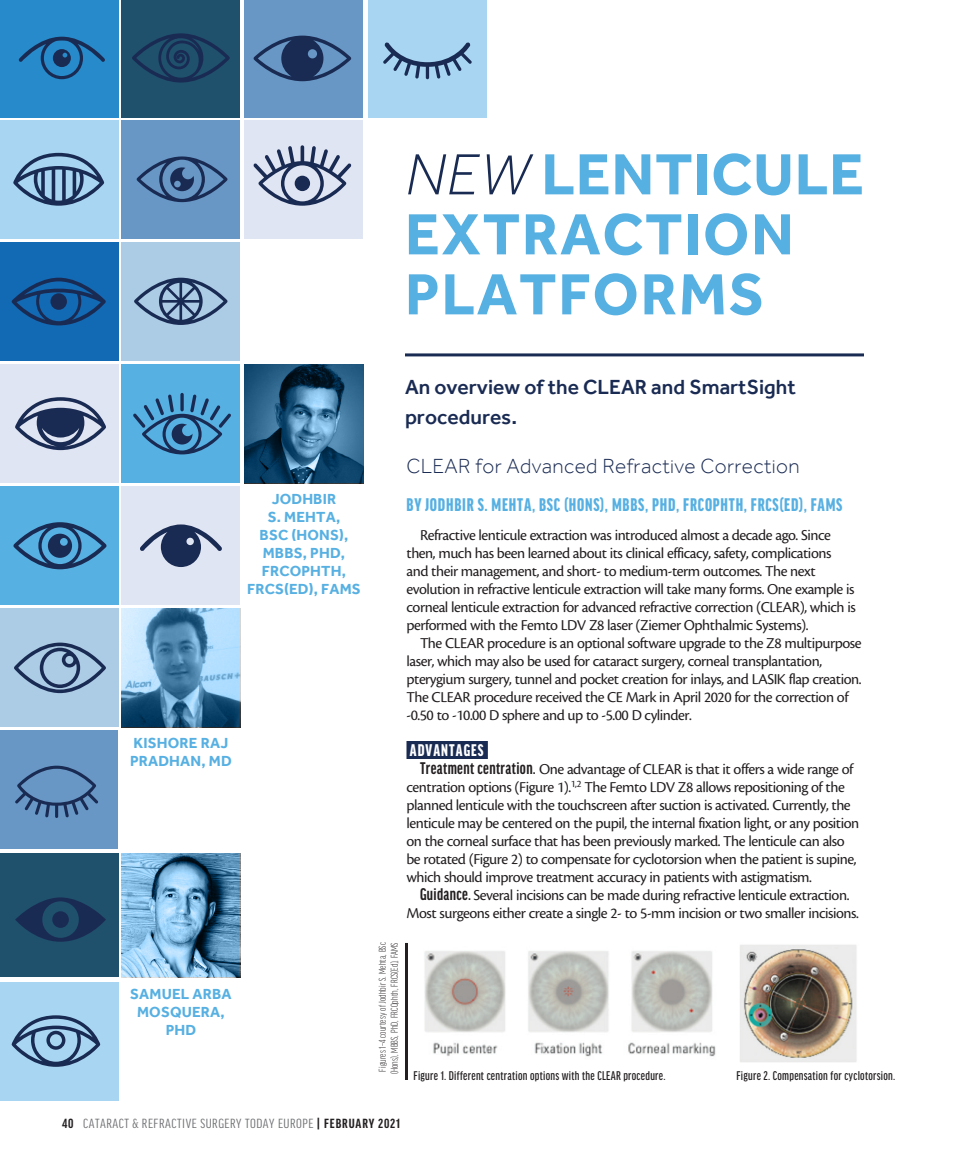
<style>
.page{position:relative;width:972px;height:1161px;background:#fff}
.page>*{position:absolute;margin:0;border:0;box-sizing:border-box;transform-origin:0 0}
.headline{font:700 60px/60px "Effra";letter-spacing:.03em;color:#57b0e2}
.headline-2{font:500 21px/30px "Effra";color:#1a2b53}
.deck{font:300 21px "Effra";letter-spacing:.015em;color:#1a2b53}
.author{font:900 extra-condensed 19.5px "Good Headline Pro";letter-spacing:.04em;color:#57b0e2}
.subhead{font:900 extra-condensed 18px "Good Headline Pro";letter-spacing:.06em;color:#fff}
.body{font:15.75px/18px "Cronos Pro";letter-spacing:-.03em;color:#231f20}
.subhead_2{font:15.75px/18px "Cronos Pro";letter-spacing:-.03em;color:#231f20}
.headline-3{font:700 15px/18px "Effra";letter-spacing:.01em;color:#57b0e2;text-align:center}
.t1{font:extra-condensed 14.1px "Good Headline Pro";letter-spacing:.035em;color:#6c6d70;scale:1.11 1}
.t2{font:500 extra-condensed 13.5px "Good Headline Pro";letter-spacing:.02em;color:#231f20}
.footnote{font:300 extra-condensed 10.5px/12px "Good Headline Pro";letter-spacing:.01em;color:#231f20}
.s1{font-weight:300;font-style:italic;color:#1a2b53}
.s2{font-family:"Good Headline Pro";font-weight:700;font-stretch:extra-condensed;font-size:18px}
.s3{font-weight:700;color:#231f20}
</style>
<div class="page">
<div style="left:406px;top:741px;width:82px;height:18px;background:#1a2b53"></div>
<div style="left:0;top:730px;width:117px;height:119px;background:#6897c5"></div>
<div style="left:0;top:608px;width:118px;height:119px;background:#accbe5"></div>
<div style="left:0;top:486px;width:118px;height:119px;background:#57b0e2"></div>
<div style="left:0;top:364px;width:118px;height:119px;background:#e0e5f3"></div>
<div style="left:0;top:242px;width:118px;height:119px;background:#1269b4"></div>
<div style="left:0;top:120px;width:118px;height:119px;background:#a8d6f2"></div>
<div style="left:245px;top:0;width:118px;height:117px;background:#6897c5"></div>
<svg style="left:15px;top:766px;width:83px;height:52px"></svg>
<svg style="left:14px;top:643px;width:92px;height:50px"></svg>
<svg style="left:12px;top:278px;width:94px;height:47px"></svg>
<div style="left:50px;top:293px;width:17px;height:17px;background:#1a2b53;border-radius:50%"></div>
<svg style="left:13px;top:153px;width:91px;height:53px"></svg>
<svg style="left:15px;top:397px;width:91px;height:53px"></svg>
<div style="left:0;top:0;width:118px;height:117px;background:#278bcb"></div>
<div style="left:121px;top:0;width:119px;height:117px;background:#1f506c"></div>
<img style="left:121px;top:854px;width:119px;height:123px">
<svg style="left:13px;top:522px;width:94px;height:47px"></svg>
<svg style="left:19px;top:37px;width:86px;height:42px"></svg>
<svg style="left:132px;top:33px;width:98px;height:50px"></svg>
<div style="left:368px;top:0;width:119px;height:117px;background:#a8d6f2"></div>
<svg style="left:383px;top:42px;width:89px;height:37px"></svg>
<svg style="left:253px;top:36px;width:98px;height:45px"></svg>
<hr style="left:405px;top:353px;width:459px;height:3px;background:#1a2b53">
<div style="left:0;top:982px;width:118px;height:119px;background:#a8d6f2"></div>
<div style="left:0;top:854px;width:118px;height:123px;background:#1f506c"></div>
<svg style="left:15px;top:897px;width:91px;height:45px"></svg>
<div style="left:52px;top:911px;width:17px;height:17px;background:#1a2b53;border-radius:50%"></div>
<svg style="left:12px;top:1015px;width:88px;height:52px"></svg>
<svg style="left:121px;top:120px;width:242px;height:607px"></svg>
<img style="left:424px;top:951px;width:292px;height:106px">
<hr style="left:405px;top:943px;width:3px;height:137px;background:#231f20">
<img style="left:740px;top:945px;width:117px;height:117px">
<p class="headline" style="left:405px;top:144px;width:461px"><span class="s1">NEW</span> LENTICULE<br>EXTRACTION<br>PLATFORMS</p>
<p class="headline-3" style="left:247px;top:490px;width:115px">JODHBIR<br>S. MEHTA,<br>BSC (HONS),<br>MBBS, PHD,<br>FRCOPHTH,<br>FRCS(ED), FAMS</p>
<p class="headline-3" style="left:130px;top:734px;width:103px;text-align:left">KISHORE RAJ<br>PRADHAN, MD</p>
<p class="headline-3" style="left:130px;top:985px;width:103px">SAMUEL ARBA<br>MOSQUERA,<br>PHD</p>
<p class="headline-2" style="left:405px;top:372px;width:392px">An overview of the CLEAR and SmartSight procedures.</p>
<p class="deck" style="left:406px;top:454px;width:395px">CLEAR for Advanced Refractive Correction</p>
<p class="author" style="left:407px;top:495px;width:437px">BY JODHBIR S. MEHTA, BSC (HONS), MBBS, PHD, FRCOPHTH, FRCS(ED), FAMS</p>
<p class="body" style="left:406px;top:526px;width:451px;text-indent:14px">Refractive lenticule extraction was introduced almost a decade ago. Since then, much has been learned about its clinical efficacy, safety, complications and their management, and short- to medium-term outcomes. The next evolution in refractive lenticule extraction will take many forms. One example is corneal lenticule extraction for advanced refractive correction (CLEAR), which is performed with the Femto LDV Z8 laser (Ziemer Ophthalmic Systems).</p>
<p class="body" style="left:406px;top:634px;width:457px;text-indent:14px">The CLEAR procedure is an optional software upgrade to the Z8 multipurpose laser, which may also be used for cataract surgery, corneal transplantation, pterygium surgery, tunnel and pocket creation for inlays, and LASIK flap creation.<br>The CLEAR procedure received the CE Mark in April 2020 for the correction of -0.50 to -10.00 D sphere and up to -5.00 D cylinder.</p>
<p class="subhead" style="left:410px;top:741px;width:75px">ADVANTAGES</p>
<p class="subhead_2" style="left:406px;top:760px;width:454px;text-indent:14px"><span class="s2">Treatment centration.</span> One advantage of CLEAR is that it offers a wide range of centration options (Figure 1).<sup>1,2</sup> The Femto LDV Z8 allows repositioning of the planned lenticule with the touchscreen after suction is activated. Currently, the lenticule may be centered on the pupil, the internal fixation light, or any position on the corneal surface that has been previously marked. The lenticule can also be rotated (Figure 2) to compensate for cyclotorsion when the patient is supine, which should improve treatment accuracy in patients with astigmatism.</p>
<p class="subhead_2" style="left:406px;top:886px;width:454px;text-align:center"><span class="s2">Guidance.</span> Several incisions can be made during refractive lenticule extraction.<br>Most surgeons either create a single 2- to 5-mm incision or two smaller incisions.</p>
<p class="footnote" style="left:377px;top:1074px;width:133px;rotate:-90deg">Figures 1–4 courtesy of Jodhbir S. Mehta, BSc (Hons), MBBS, PhD, FRCOphth, FRCS(Ed), FAMS</p>
<p class="t2" style="left:414px;top:1069px;width:253px">Figure 1. Different centration options with the CLEAR procedure.</p>
<p class="t2" style="left:737px;top:1069px;width:160px">Figure 2. Compensation for cyclotorsion.</p>
<p class="t1" style="left:62px;top:1117px;width:306px"><span class="s3">40</span> CATARACT &amp; REFRACTIVE SURGERY TODAY EUROPE <span class="s3">| FEBRUARY 2021</span></p>
</div>
